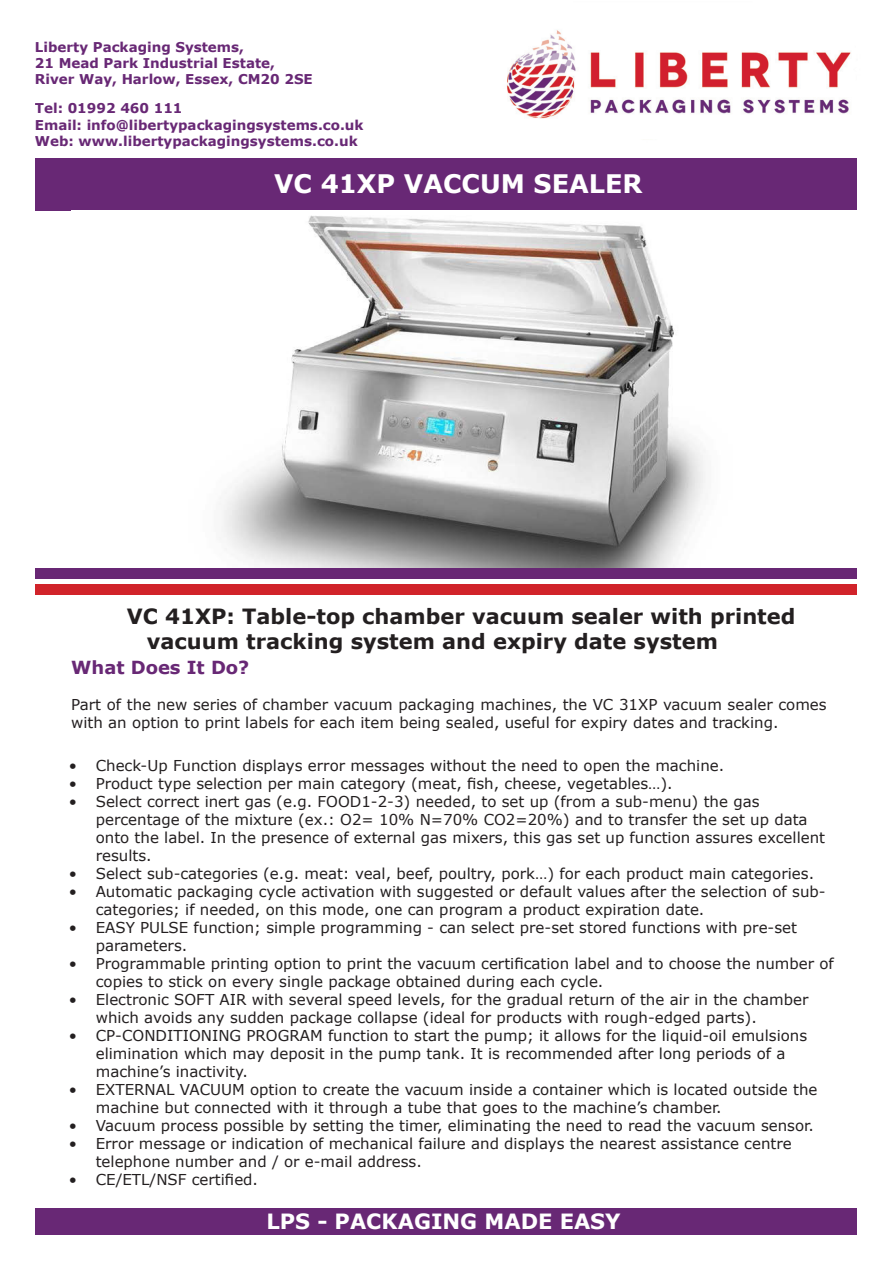
<style>
.page{position:relative;width:893px;height:1263px;background:#fff}
.page>*{position:absolute;margin:0;border:0;box-sizing:border-box;transform-origin:0 0}
.t1{font:700 25.5px "Verdana";color:#fff}
.t2{font:700 21px/25.2px "Verdana";color:#231f20}
.t3{font:700 21px "Verdana";color:#fff}
.t4{font:700 18px "Verdana";color:#682875}
.t5{font:15px/18px "Verdana";color:#231f20}
.t6{font:700 13.5px "Verdana";color:#682875}
</style>
<div class="page">
<div style="left:0;top:1209px;width:865px;height:26px;background:#682875"></div>
<div style="left:0;top:584px;width:893px;height:10px;background:#d1232a"></div>
<div style="left:0;top:568px;width:893px;height:10px;background:#682774"></div>
<div style="left:0;top:158px;width:893px;height:52px;background:#682875"></div>
<div style="left:857px;top:0;width:36px;height:1263px;background:#fff"></div>
<div style="left:0;top:0;width:35px;height:1263px;background:#fff"></div>
<img style="left:507px;top:30px;width:344px;height:89px">
<img style="left:222px;top:215px;width:483px;height:353px">
<p class="t6" style="left:35px;top:37px;width:211px">Liberty Packaging Systems,</p>
<p class="t6" style="left:35px;top:53px;width:242px">21 Mead Park Industrial Estate,</p>
<p class="t6" style="left:35px;top:70px;width:279px">River Way, Harlow, Essex, CM20 2SE</p>
<p class="t6" style="left:35px;top:99px;width:149px">Tel: 01992 460 111</p>
<p class="t6" style="left:35px;top:115px;width:330px">Email: info@libertypackagingsystems.co.uk</p>
<p class="t6" style="left:35px;top:131px;width:324px">Web: www.libertypackagingsystems.co.uk</p>
<p class="t1" style="left:274px;top:166px;width:370px">VC 41XP VACCUM SEALER</p>
<p class="t2" style="left:147px;top:603px;width:650px;text-indent:-20px">VC 41XP: Table-top chamber vacuum sealer with printed vacuum tracking system and expiry date system</p>
<p class="t4" style="left:71px;top:655px;width:180px">What Does It Do?</p>
<p class="t5" style="left:71px;top:695px;width:757px">Part of the new series of chamber vacuum packaging machines, the VC 31XP vacuum sealer comes with an option to print labels for each item being sealed, useful for expiry dates and tracking.</p>
<p class="t5" style="left:69px;top:756px;width:657px">• Check-Up Function displays error messages without the need to open the machine.</p>
<p class="t5" style="left:69px;top:774px;width:605px">• Product type selection per main category (meat, fish, cheese, vegetables…).</p>
<p class="t5" style="left:96px;top:792px;width:731px;text-indent:-27px">• Select correct inert gas (e.g. FOOD1-2-3) needed, to set up (from a sub-menu) the gas percentage of the mixture (ex.: O2= 10% N=70% CO2=20%) and to transfer the set up data onto the label. In the presence of external gas mixers, this gas set up function assures excellent results.</p>
<p class="t5" style="left:69px;top:864px;width:747px">• Select sub-categories (e.g. meat: veal, beef, poultry, pork…) for each product main categories.</p>
<p class="t5" style="left:96px;top:882px;width:731px;text-indent:-27px">• Automatic packaging cycle activation with suggested or default values after the selection of sub&shy;categories; if needed, on this mode, one can program a product expiration date.</p>
<p class="t5" style="left:96px;top:918px;width:703px;text-indent:-27px">• EASY PULSE function; simple programming - can select pre-set stored functions with pre-set parameters.</p>
<p class="t5" style="left:96px;top:954px;width:740px;text-indent:-27px">• Programmable printing option to print the vacuum certification label and to choose the number of copies to stick on every single package obtained during each cycle.</p>
<p class="t5" style="left:96px;top:990px;width:714px;text-indent:-27px">• Electronic SOFT AIR with several speed levels, for the gradual return of the air in the chamber which avoids any sudden package collapse (ideal for products with rough-edged parts).</p>
<p class="t5" style="left:96px;top:1026px;width:713px;text-indent:-27px">• CP-CONDITIONING PROGRAM function to start the pump; it allows for the liquid-oil emulsions elimination which may deposit in the pump tank. It is recommended after long periods of a machine’s inactivity.</p>
<p class="t5" style="left:96px;top:1080px;width:723px;text-indent:-27px">• EXTERNAL VACUUM option to create the vacuum inside a container which is located outside the machine but connected with it through a tube that goes to the machine’s chamber.</p>
<p class="t5" style="left:69px;top:1116px;width:747px">• Vacuum process possible by setting the timer, eliminating the need to read the vacuum sensor.</p>
<p class="t5" style="left:96px;top:1134px;width:697px;text-indent:-27px">• Error message or indication of mechanical failure and displays the nearest assistance centre telephone number and / or e-mail address.</p>
<p class="t5" style="left:69px;top:1170px;width:191px">• CE/ETL/NSF certified.</p>
<p class="t3" style="left:266px;top:1206px;width:356px">LPS - PACKAGING MADE EASY</p>
</div>
